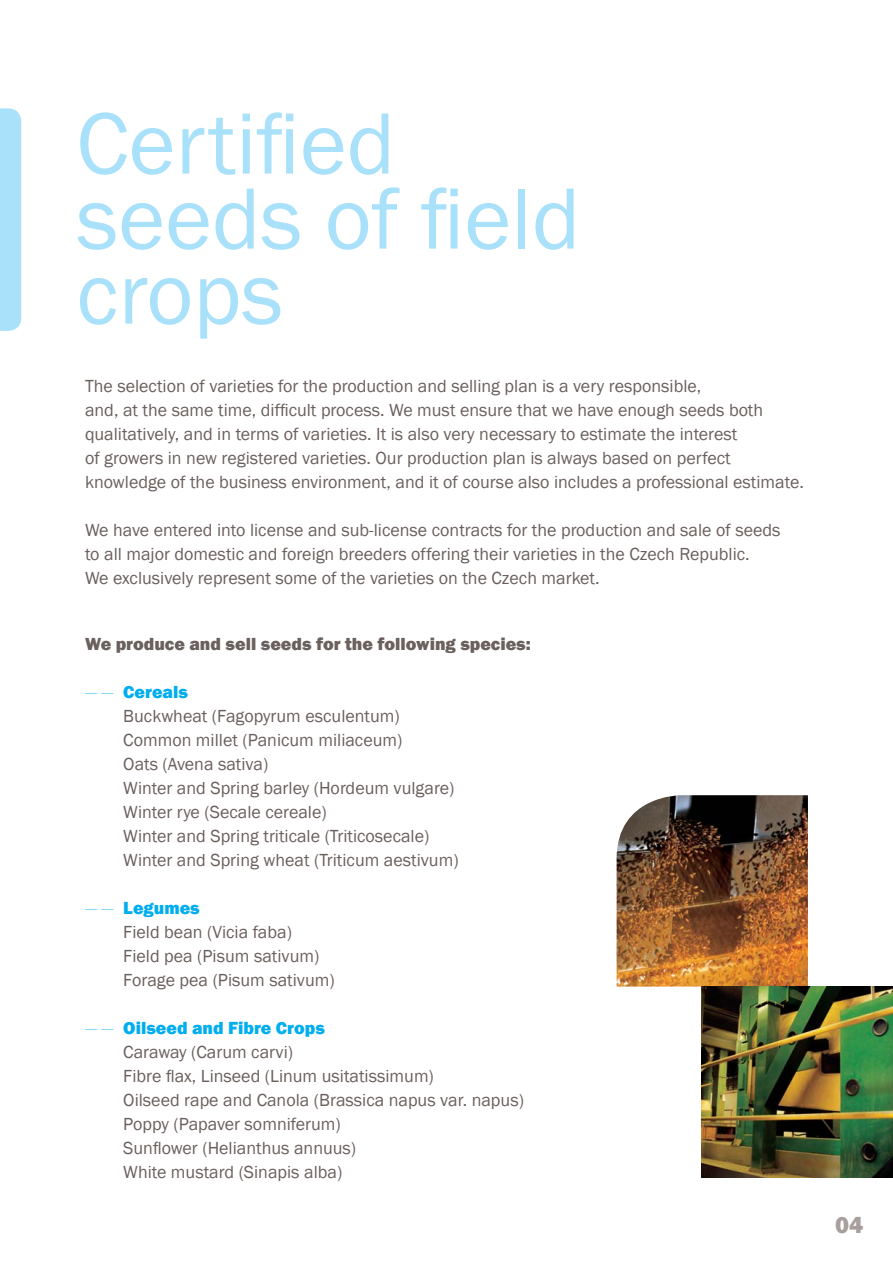
<style>
.page{position:relative;width:893px;height:1263px;background:#fff}
.page>*{position:absolute;margin:0;border:0;box-sizing:border-box;transform-origin:0 0}
.t1{font:90px/75px "Franklin Gothic";color:#aae1fa}
.t2{font:800 24px "Franklin Gothic";color:#a89f9d}
.t3{font:18px/24px "Franklin Gothic";color:#6a605d}
.t4{font:800 18px "Franklin Gothic";color:#6a605d}
.s1{color:#8ed8f8}
.s2{font-weight:800;color:#00aeef}
</style>
<div class="page">
<div style="left:0;top:108px;width:21px;height:223px;background:#aae1fa"></div>
<img style="left:617px;top:795px;width:191px;height:191px">
<img style="left:702px;top:986px;width:191px;height:192px">
<h1 class="t1" style="left:77px;top:105px;width:505px">Certified seeds of field crops</h1>
<p class="t3" style="left:85px;top:373px;width:720px">The selection of varieties for the production and selling plan is a very responsible,<br>and, at the same time, difficult process. We must ensure that we have enough seeds both qualitatively, and in terms of varieties. It is also very necessary to estimate the interest<br>of growers in new registered varieties. Our production plan is always based on perfect knowledge of the business environment, and it of course also includes a professional estimate.</p>
<p class="t3" style="left:85px;top:517px;width:697px">We have entered into license and sub-license contracts for the production and sale of seeds to all major domestic and foreign breeders offering their varieties in the Czech Republic.<br>We exclusively represent some of the varieties on the Czech market.</p>
<p class="t4" style="left:85px;top:633px;width:447px">We produce and sell seeds for the following species:</p>
<p class="t3" style="left:123px;top:679px;width:337px;text-indent:-38px"><span class="s1">— —</span> <span class="s2">Cereals<br></span>Buckwheat (Fagopyrum esculentum)<br>Common millet (Panicum miliaceum)<br>Oats (Avena sativa)<br>Winter and Spring barley (Hordeum vulgare)<br>Winter rye (Secale cereale)<br>Winter and Spring triticale (Triticosecale)<br>Winter and Spring wheat (Triticum aestivum)</p>
<p class="t3" style="left:123px;top:895px;width:213px;text-indent:-38px"><span class="s1">— —</span> <span class="s2">Legumes<br></span>Field bean (Vicia faba)<br>Field pea (Pisum sativum)<br>Forage pea (Pisum sativum)</p>
<p class="t3" style="left:123px;top:1015px;width:402px;text-indent:-38px"><span class="s1">— —</span> <span class="s2">Oilseed and Fibre Crops<br></span>Caraway (Carum carvi)<br>Fibre flax, Linseed (Linum usitatissimum)<br>Oilseed rape and Canola (Brassica napus var. napus)<br>Poppy (Papaver somniferum)<br>Sunflower (Helianthus annuus)<br>White mustard (Sinapis alba)</p>
<h2 class="t2" style="left:835px;top:1211px;width:30px">04</h2>
</div>
